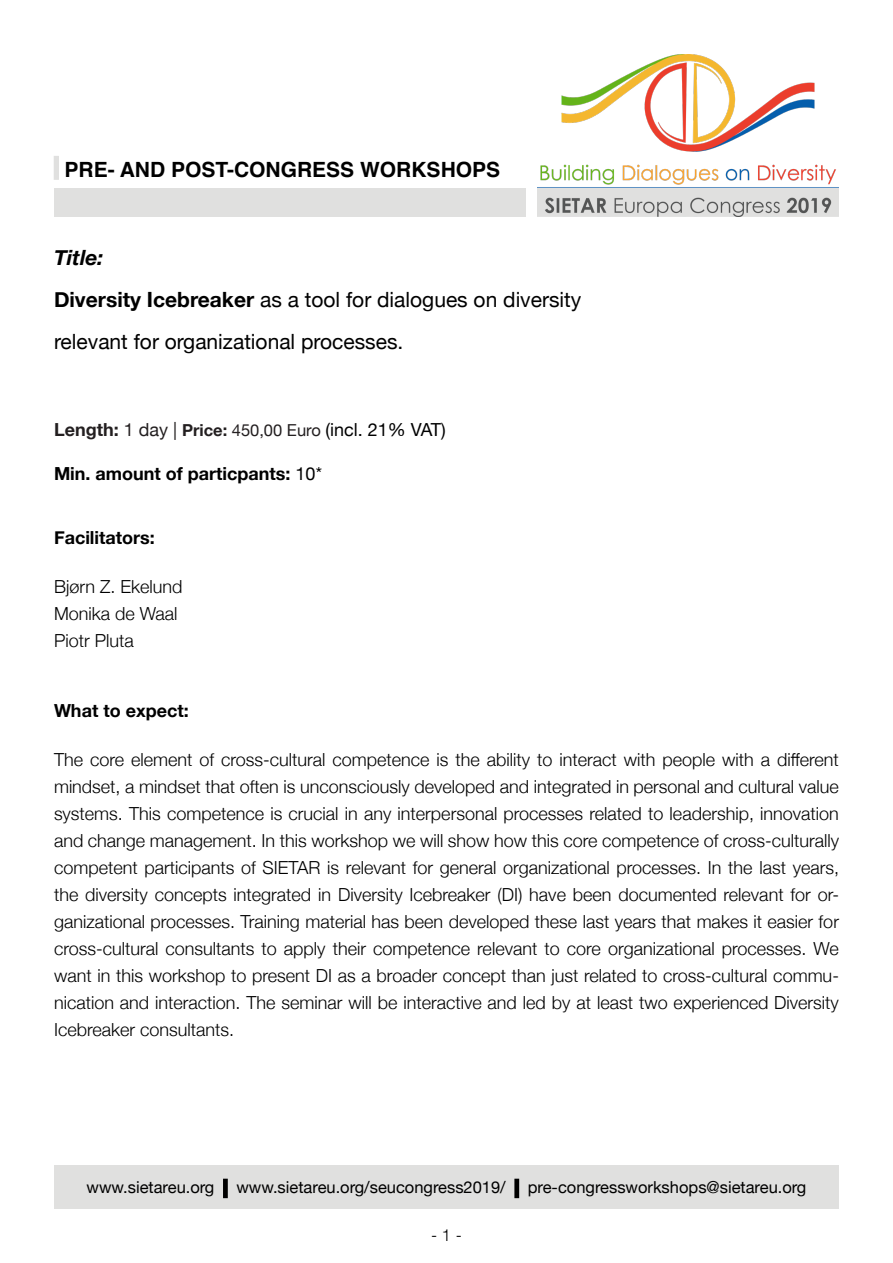
<style>
.page{position:relative;width:893px;height:1263px;background:#fff}
.page>*{position:absolute;margin:0;border:0;box-sizing:border-box;transform-origin:0 0}
.t1{font:21px "Helvetica Neue";color:#000}
.t2{font:700 21px "Helvetica";color:#000}
.t3{font:italic 700 21px "Helvetica Neue";color:#000}
.t4{font:300 18px/27px "Helvetica Neue";color:#000;text-align:justify}
.t5{font:700 18px "Helvetica Neue";color:#000}
.t6{font:18px "Helvetica Neue";color:#000}
.t7{font:16.5px "Helvetica Neue";color:#000}
.t8{font:300 16.5px "Helvetica Neue";color:#000}
.s1{font-family:"Helvetica Neue";color:#e0e0df}
.s2{font-weight:700}
.s3{font-weight:700;color:#231f20}
.s4{color:#231f20}
.s5{font-weight:700;font-size:16.5px;color:#231f20}
.s6{font-size:16.5px;color:#231f20}
.s7{font-weight:400}
</style>
<div class="page">
<img style="left:537px;top:54px;width:302px;height:163px">
<div style="left:54px;top:188px;width:472px;height:29px;background:#e0e0df"></div>
<div style="left:54px;top:156px;width:5px;height:24px;border:3px solid #e0e0df"></div>
<div style="left:54px;top:1165px;width:785px;height:44px;background:#e0e0df"></div>
<div style="left:223px;top:1179px;width:5px;height:19px;border:3px solid #000"></div>
<div style="left:514px;top:1179px;width:5px;height:19px;border:3px solid #000"></div>
<p class="t2" style="left:54px;top:153px;width:448px"><span class="s1">|</span> PRE- AND POST-CONGRESS WORKSHOPS</p>
<p class="t3" style="left:54px;top:241px;width:51px">Title:</p>
<p class="t1" style="left:54px;top:284px;width:529px"><span class="s2">Diversity Icebreaker</span> as a tool for dialogues on diversity</p>
<p class="t1" style="left:54px;top:326px;width:351px">relevant for organizational processes.</p>
<p class="t6" style="left:54px;top:417px;width:393px"><span class="s3">Length:</span> <span class="s4">1 day |</span> <span class="s5">Price:</span> <span class="s6">450,00 Euro</span> (incl. 21% VAT)</p>
<p class="t5" style="left:54px;top:459px;width:269px">Min. amount of particpants: <span class="s7">10*</span></p>
<p class="t5" style="left:54px;top:524px;width:102px">Facilitators:</p>
<p class="t4" style="left:54px;top:572px;width:130px">Bjørn Z. Ekelund</p>
<p class="t4" style="left:54px;top:599px;width:125px">Monika de Waal</p>
<p class="t4" style="left:54px;top:626px;width:81px">Piotr Pluta</p>
<p class="t5" style="left:54px;top:697px;width:136px">What to expect:</p>
<p class="t4" style="left:54px;top:744px;width:786px">The core element of cross-cultural competence is the ability to interact with people with a different mindset, a mindset that often is unconsciously developed and integrated in personal and cultural value systems. This competence is crucial in any interpersonal processes related to leadership, innovation and change management. In this workshop we will show how this core competence of cross-culturally competent participants of SIETAR is relevant for general organizational processes. In the last years, the diversity concepts integrated in Diversity Icebreaker (DI) have been documented relevant for or&shy;ganizational processes. Training material has been developed these last years that makes it easier for cross-cultural consultants to apply their competence relevant to core organizational processes. We want in this workshop to present DI as a broader concept than just related to cross-cultural commu&shy;nication and interaction. The seminar will be interactive and led by at least two experienced Diversity Icebreaker consultants.</p>
<p class="t7" style="left:87px;top:1175px;width:721px">www.sietareu.org <span class="s2">|</span> www.sietareu.org/seucongress2019/ <span class="s2">|</span> pre-congressworkshops@sietareu.org</p>
<p class="t8" style="left:431px;top:1221px;width:32px">- 1 -</p>
</div>
